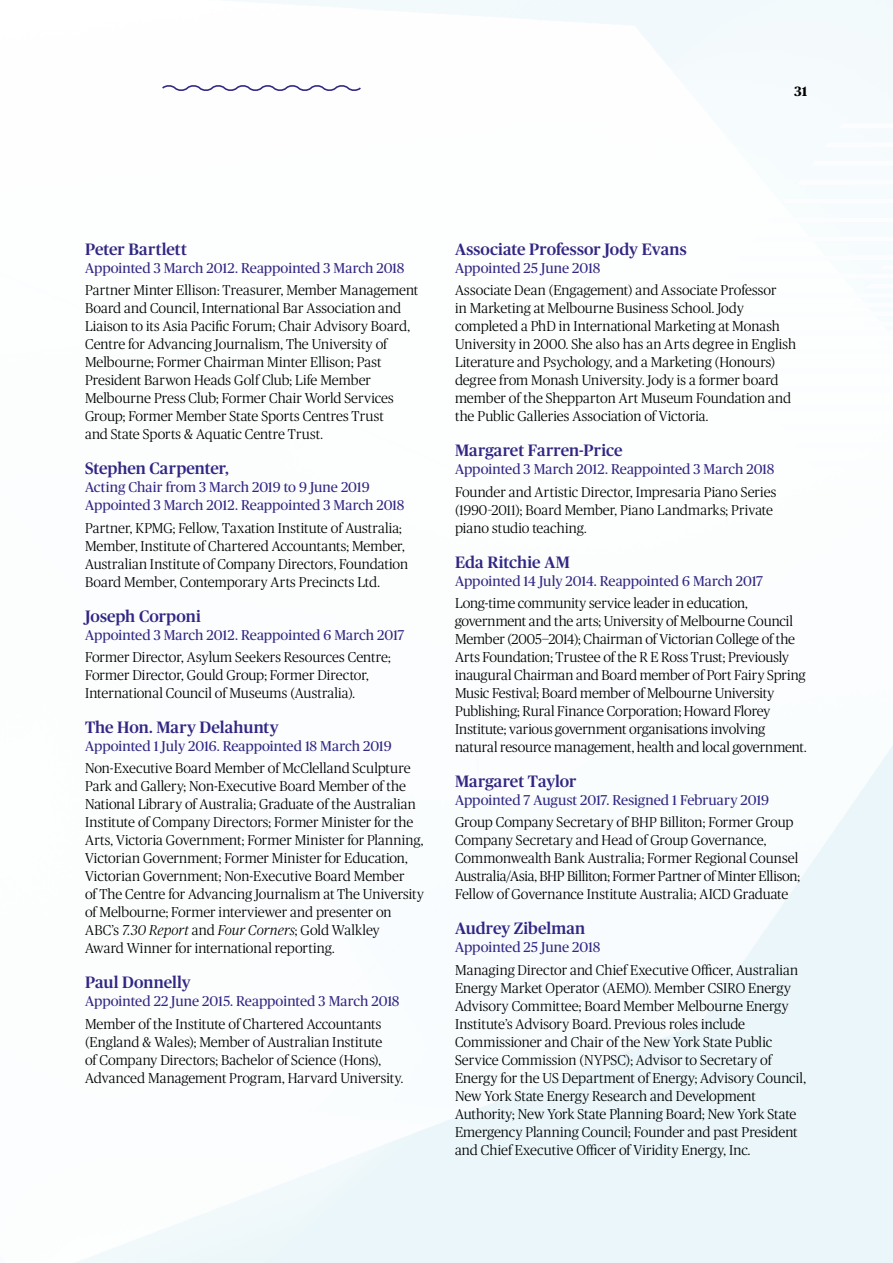
<style>
.page{position:relative;width:893px;height:1263px;background:#fff}
.page>*{position:absolute;margin:0;border:0;box-sizing:border-box;transform-origin:0 0}
.t1{font:500 16.5px "Publico Headline";letter-spacing:.005em;color:#312783}
.t2{font:300 14.25px/18px "Publico Headline";color:#000}
.t3{font:14.25px/18px "Publico Headline";color:#312783}
.t4{font:700 13.5px "Publico Text";color:#000}
.s1{font-style:italic}
</style>
<div class="page">
<svg style="left:162px;top:85px;width:199px;height:6px"></svg>
<p class="t4" style="left:794px;top:80px;width:15px">31</p>
<p class="t1" style="left:85px;top:238px;width:103px">Peter Bartlett</p>
<p class="t3" style="left:85px;top:258px;width:321px">Appointed 3 March 2012. Reappointed 3 March 2018</p>
<p class="t2" style="left:85px;top:281px;width:335px">Partner Minter Ellison: Treasurer, Member Management Board and Council, International Bar Association and Liaison to its Asia Pacific Forum; Chair Advisory Board, Centre for Advancing Journalism, The University of Melbourne; Former Chairman Minter Ellison; Past President Barwon Heads Golf Club; Life Member Melbourne Press Club; Former Chair World Services Group; Former Member State Sports Centres Trust<br>and State Sports &amp; Aquatic Centre Trust.</p>
<p class="t1" style="left:85px;top:457px;width:145px">Stephen Carpenter,</p>
<p class="t3" style="left:85px;top:478px;width:321px">Acting Chair from 3 March 2019 to 9 June 2019<br>Appointed 3 March 2012. Reappointed 3 March 2018</p>
<p class="t2" style="left:85px;top:518px;width:325px">Partner, KPMG; Fellow, Taxation Institute of Australia; Member, Institute of Chartered Accountants; Member, Australian Institute of Company Directors, Foundation Board Member, Contemporary Arts Precincts Ltd.</p>
<p class="t1" style="left:85px;top:604px;width:117px">Joseph Corponi</p>
<p class="t3" style="left:85px;top:625px;width:321px">Appointed 3 March 2012. Reappointed 6 March 2017</p>
<p class="t2" style="left:85px;top:647px;width:307px">Former Director, Asylum Seekers Resources Centre;<br>Former Director, Gould Group; Former Director,<br>International Council of Museums (Australia).</p>
<p class="t1" style="left:85px;top:715px;width:195px">The Hon. Mary Delahunty</p>
<p class="t3" style="left:85px;top:736px;width:308px">Appointed 1 July 2016. Reappointed 18 March 2019</p>
<p class="t2" style="left:85px;top:758px;width:340px">Non-Executive Board Member of McClelland Sculpture Park and Gallery; Non-Executive Board Member of the National Library of Australia; Graduate of the Australian Institute of Company Directors; Former Minister for the Arts, Victoria Government; Former Minister for Planning, Victorian Government; Former Minister for Education, Victorian Government; Non-Executive Board Member<br>of The Centre for Advancing Journalism at The University of Melbourne; Former interviewer and presenter on ABC’s <span class="s1">7.30 Report</span> and <span class="s1">Four Corners</span>; Gold Walkley<br>Award Winner for international reporting.</p>
<p class="t1" style="left:85px;top:971px;width:107px">Paul Donnelly</p>
<p class="t3" style="left:85px;top:991px;width:316px">Appointed 22 June 2015. Reappointed 3 March 2018</p>
<p class="t2" style="left:85px;top:1014px;width:320px">Member of the Institute of Chartered Accountants (England &amp; Wales); Member of Australian Institute<br>of Company Directors; Bachelor of Science (Hons), Advanced Management Program, Harvard University.</p>
<p class="t1" style="left:455px;top:238px;width:233px">Associate Professor Jody Evans</p>
<p class="t3" style="left:455px;top:258px;width:147px">Appointed 25 June 2018</p>
<p class="t2" style="left:455px;top:281px;width:342px">Associate Dean (Engagement) and Associate Professor<br>in Marketing at Melbourne Business School. Jody completed a PhD in International Marketing at Monash University in 2000. She also has an Arts degree in English Literature and Psychology, and a Marketing (Honours) degree from Monash University. Jody is a former board member of the Shepparton Art Museum Foundation and the Public Galleries Association of Victoria.</p>
<p class="t1" style="left:455px;top:439px;width:169px">Margaret Farren-Price</p>
<p class="t3" style="left:455px;top:460px;width:321px">Appointed 3 March 2012. Reappointed 3 March 2018</p>
<p class="t2" style="left:455px;top:482px;width:323px">Founder and Artistic Director, Impresaria Piano Series (1990–2011); Board Member, Piano Landmarks; Private piano studio teaching.</p>
<p class="t1" style="left:455px;top:550px;width:117px">Eda Ritchie AM</p>
<p class="t3" style="left:455px;top:571px;width:310px">Appointed 14 July 2014. Reappointed 6 March 2017</p>
<p class="t2" style="left:455px;top:593px;width:353px">Long-time community service leader in education, government and the arts; University of Melbourne Council Member (2005—2014); Chairman of Victorian College of the Arts Foundation; Trustee of the R E Ross Trust; Previously inaugural Chairman and Board member of Port Fairy Spring Music Festival; Board member of Melbourne University Publishing; Rural Finance Corporation; Howard Florey Institute; various government organisations involving natural resource management, health and local government.</p>
<p class="t1" style="left:455px;top:769px;width:123px">Margaret Taylor</p>
<p class="t3" style="left:455px;top:790px;width:316px">Appointed 7 August 2017. Resigned 1 February 2019</p>
<p class="t2" style="left:455px;top:812px;width:347px">Group Company Secretary of BHP Billiton; Former Group Company Secretary and Head of Group Governance, Commonwealth Bank Australia; Former Regional Counsel Australia/Asia, BHP Billiton; Former Partner of Minter Ellison; Fellow of Governance Institute Australia; AICD Graduate</p>
<p class="t1" style="left:455px;top:917px;width:132px">Audrey Zibelman</p>
<p class="t3" style="left:455px;top:937px;width:147px">Appointed 25 June 2018</p>
<p class="t2" style="left:455px;top:960px;width:352px">Managing Director and Chief Executive Officer, Australian Energy Market Operator (AEMO). Member CSIRO Energy Advisory Committee; Board Member Melbourne Energy Institute’s Advisory Board. Previous roles include Commissioner and Chair of the New York State Public Service Commission (NYPSC); Advisor to Secretary of Energy for the US Department of Energy; Advisory Council, New York State Energy Research and Development Authority; New York State Planning Board; New York State Emergency Planning Council; Founder and past President and Chief Executive Officer of Viridity Energy, Inc.</p>
</div>
